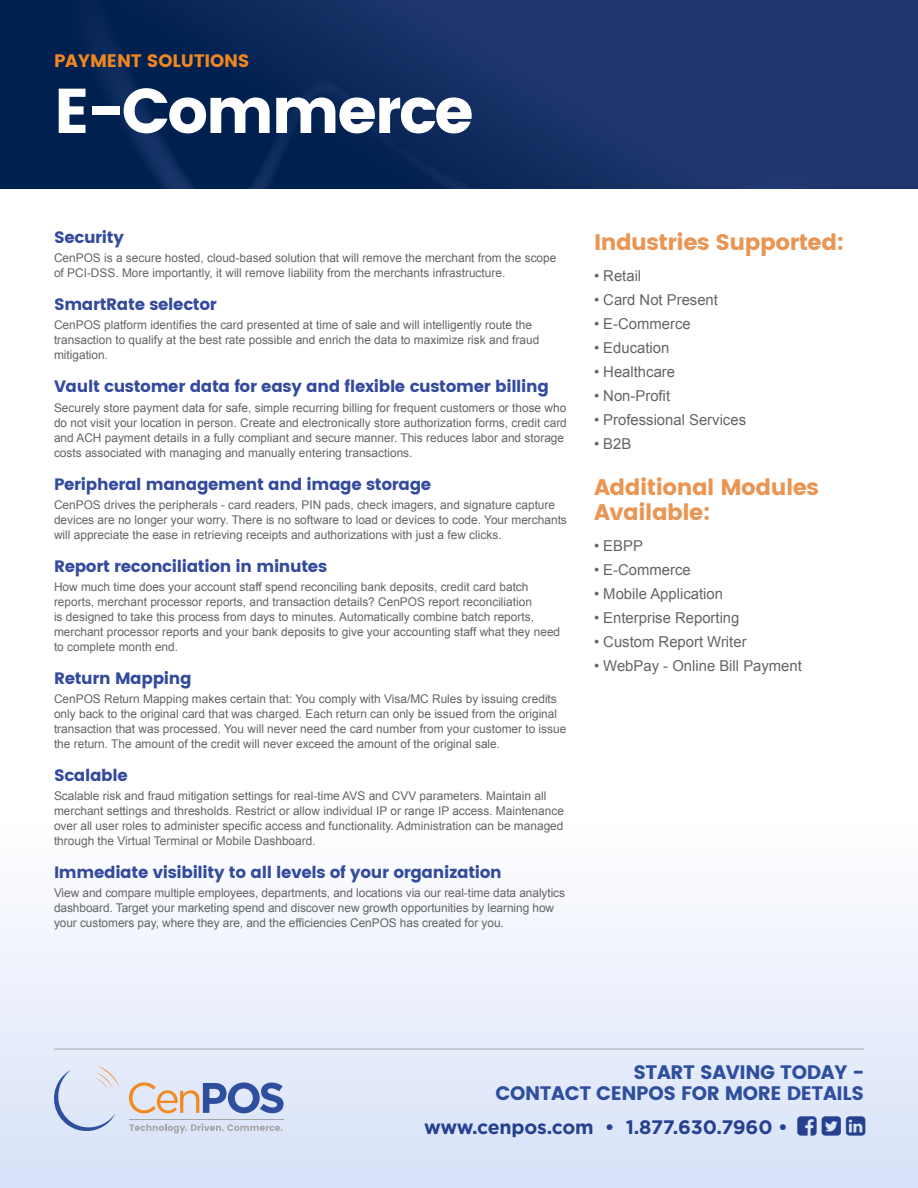
<style>
.page{position:relative;width:918px;height:1188px;background:#fff}
.page>*{position:absolute;margin:0;border:0;box-sizing:border-box;transform-origin:0 0}
.t1{font:700 63px "Poppins";letter-spacing:-.04em;color:#fff}
.t2{font:700 22.5px/25.5px "Poppins";letter-spacing:-.02em;color:#e99554}
.t3{font:700 19.5px/20.4px "Poppins";letter-spacing:-.02em;color:#2e4e9e;text-align:right}
.t4{font:700 19.5px "Gotham";letter-spacing:-.01em;color:#25408f}
.t5{font:700 18px "Poppins";letter-spacing:-.01em;color:#f08621}
.t6{font:700 16.5px "Poppins";letter-spacing:-.02em;color:#344b9d}
.t7{font:15px "Arial";color:#636466}
.t8{font:12px/15px "Arial";color:#636466}
</style>
<div class="page">
<div style="left:0;top:824px;width:918px;height:364px;background:linear-gradient(to bottom,#fefefe,#d7e1f8)"></div>
<hr style="left:54px;top:1049px;width:810px;height:1px;background:#a4a5a5">
<svg style="left:0;top:0;width:918px;height:189px;background:#0b285a"></svg>
<svg style="left:50px;top:0;width:835px;height:189px;background:#112d60"></svg>
<svg style="left:129px;top:1082px;width:155px;height:31px;background:#b1b1c4"></svg>
<hr style="left:129px;top:1119px;width:154px;height:1px;background:#a4a5a5">
<svg style="left:129px;top:1123px;width:153px;height:10px;background:#ccd2e0"></svg>
<svg style="left:50px;top:1065px;width:70px;height:68px;background:#d2dbf0"></svg>
<svg style="left:797px;top:1116px;width:69px;height:20px"></svg>
<h3 class="t5" style="left:54px;top:50px;width:197px">PAYMENT SOLUTIONS</h3>
<h1 class="t1" style="left:54px;top:74px;width:421px">E-Commerce</h1>
<h3 class="t6" style="left:54px;top:228px;width:71px">Security</h3>
<p class="t8" style="left:54px;top:251px;width:504px">CenPOS is a secure hosted, cloud-based solution that will remove the merchant from the scope of PCI-DSS. More importantly, it will remove liability from the merchants infrastructure.</p>
<h3 class="t6" style="left:54px;top:295px;width:164px">SmartRate selector</h3>
<p class="t8" style="left:54px;top:318px;width:487px">CenPOS platform identifies the card presented at time of sale and will intelligently route the transaction to qualify at the best rate possible and enrich the data to maximize risk and fraud mitigation.</p>
<h3 class="t6" style="left:54px;top:377px;width:496px">Vault customer data for easy and flexible customer billing</h3>
<p class="t8" style="left:54px;top:400px;width:514px">Securely store payment data for safe, simple recurring billing for frequent customers or those who do not visit your location in person. Create and electronically store authorization forms, credit card and ACH payment details in a fully compliant and secure manner. This reduces labor and storage costs associated with managing and manually entering transactions.</p>
<h3 class="t6" style="left:54px;top:474px;width:379px">Peripheral management and image storage</h3>
<p class="t8" style="left:54px;top:497px;width:514px">CenPOS drives the peripherals - card readers, PIN pads, check imagers, and signature capture devices are no longer your worry. There is no software to load or devices to code. Your merchants will appreciate the ease in retrieving receipts and authorizations with just a few clicks.</p>
<h3 class="t6" style="left:54px;top:556px;width:275px">Report reconciliation in minutes</h3>
<p class="t8" style="left:54px;top:579px;width:508px">How much time does your account staff spend reconciling bank deposits, credit card batch reports, merchant processor reports, and transaction details? CenPOS report reconciliation<br>is designed to take this process from days to minutes. Automatically combine batch reports, merchant processor reports and your bank deposits to give your accounting staff what they need to complete month end.</p>
<h3 class="t6" style="left:54px;top:668px;width:139px">Return Mapping</h3>
<p class="t8" style="left:54px;top:691px;width:514px">CenPOS Return Mapping makes certain that: You comply with Visa/MC Rules by issuing credits only back to the original card that was charged. Each return can only be issued from the original transaction that was processed. You will never need the card number from your customer to issue the return. The amount of the credit will never exceed the amount of the original sale.</p>
<h3 class="t6" style="left:54px;top:765px;width:75px">Scalable</h3>
<p class="t8" style="left:54px;top:788px;width:511px">Scalable risk and fraud mitigation settings for real-time AVS and CVV parameters. Maintain all merchant settings and thresholds. Restrict or allow individual IP or range IP access. Maintenance over all user roles to administer specific access and functionality. Administration can be managed through the Virtual Terminal or Mobile Dashboard.</p>
<h3 class="t6" style="left:54px;top:862px;width:449px">Immediate visibility to all levels of your organization</h3>
<p class="t8" style="left:54px;top:885px;width:513px">View and compare multiple employees, departments, and locations via our real-time data analytics dashboard. Target your marketing spend and discover new growth opportunities by learning how your customers pay, where they are, and the efficiencies CenPOS has created for you.</p>
<h2 class="t2" style="left:594px;top:230px;width:251px">Industries Supported:</h2>
<p class="t7" style="left:594px;top:266px;width:49px">• Retail</p>
<p class="t7" style="left:594px;top:290px;width:126px">• Card Not Present</p>
<p class="t7" style="left:594px;top:314px;width:98px">• E-Commerce</p>
<p class="t7" style="left:594px;top:338px;width:77px">• Education</p>
<p class="t7" style="left:594px;top:362px;width:83px">• Healthcare</p>
<p class="t7" style="left:594px;top:386px;width:78px">• Non-Profit</p>
<p class="t7" style="left:594px;top:410px;width:154px">• Professional Services</p>
<p class="t7" style="left:594px;top:434px;width:39px">• B2B</p>
<h2 class="t2" style="left:594px;top:474px;width:227px">Additional Modules<br>Available:</h2>
<p class="t7" style="left:594px;top:536px;width:50px">• EBPP</p>
<p class="t7" style="left:594px;top:560px;width:98px">• E-Commerce</p>
<p class="t7" style="left:594px;top:584px;width:130px">• Mobile Application</p>
<p class="t7" style="left:594px;top:608px;width:147px">• Enterprise Reporting</p>
<p class="t7" style="left:594px;top:632px;width:154px">• Custom Report Writer</p>
<p class="t7" style="left:594px;top:656px;width:209px">• WebPay - Online Bill Payment</p>
<h3 class="t3" style="left:496px;top:1063px;width:370px">START SAVING TODAY -<br>CONTACT CENPOS FOR MORE DETAILS</h3>
<h3 class="t4" style="left:424px;top:1114px;width:365px">www.cenpos.com • 1.877.630.7960 •</h3>
</div>
